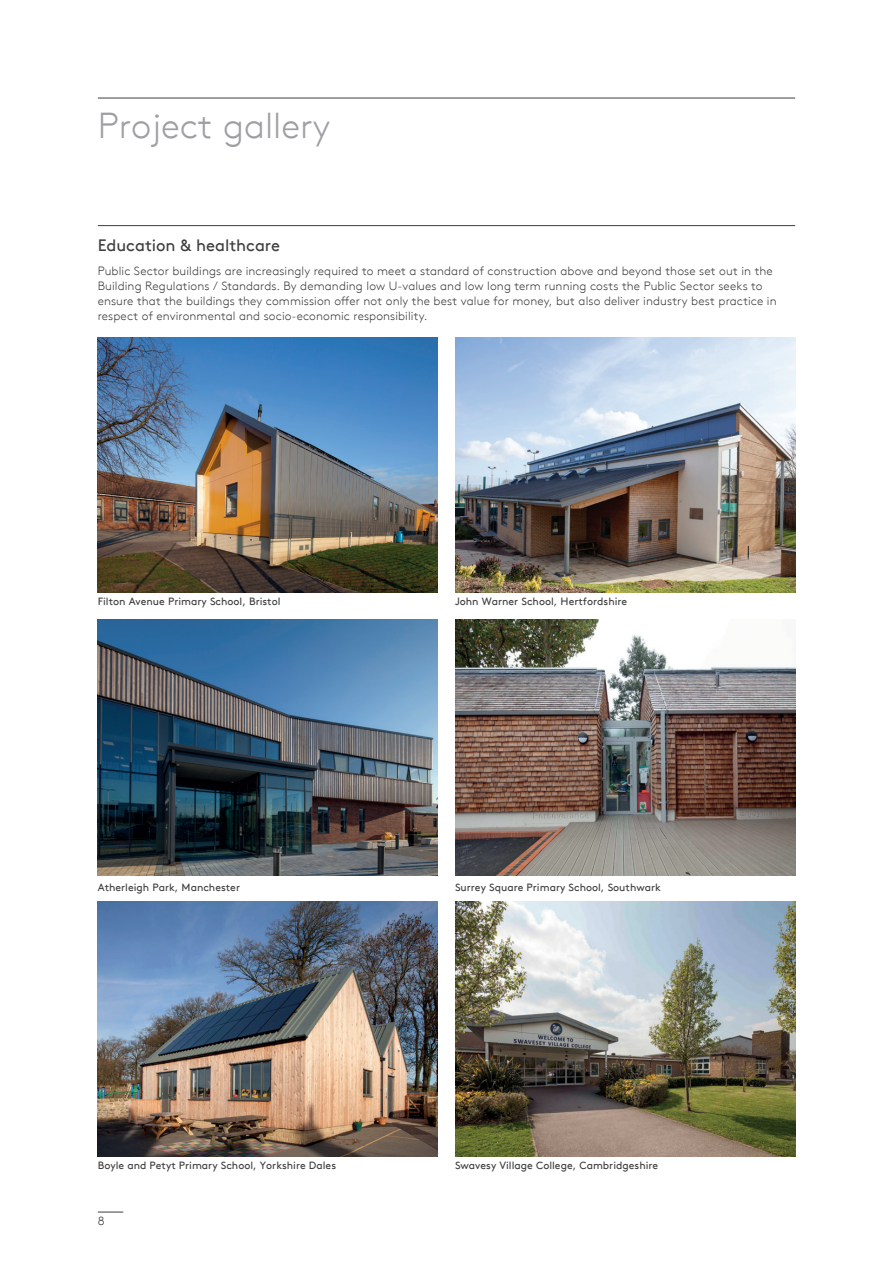
<style>
.page{position:relative;width:893px;height:1263px;background:#fff}
.page>*{position:absolute;margin:0;border:0;box-sizing:border-box;transform-origin:0 0}
.t1{font:300 36px "Kingspan Brown TT";color:#9d9fa2}
.t2{font:16.5px "Kingspan Brown TT";color:#3e3e3f}
.t3{font:300 12px/15px "Kingspan Brown TT";letter-spacing:.01em;color:#3e3e3f}
.t4{font:10.5px "Kingspan Brown TT";color:#3e3e3f}
</style>
<div class="page">
<svg style="left:98px;top:1212px;width:25px;height:1px"></svg>
<hr style="left:98px;top:98px;width:697px;height:1px;background:#3e3e3f">
<hr style="left:98px;top:225px;width:697px;height:1px;background:#3e3e3f">
<img style="left:98px;top:338px;width:340px;height:255px">
<img style="left:98px;top:901px;width:340px;height:255px">
<img style="left:455px;top:338px;width:340px;height:255px">
<img style="left:98px;top:620px;width:340px;height:255px">
<img style="left:455px;top:620px;width:340px;height:255px">
<img style="left:455px;top:901px;width:340px;height:255px">
<h1 class="t1" style="left:98px;top:99px;width:234px">Project gallery</h1>
<h2 class="t2" style="left:98px;top:232px;width:184px">Education &amp; healthcare</h2>
<p class="t3" style="left:98px;top:262px;width:680px">Public Sector buildings are increasingly required to meet a standard of construction above and beyond those set out in the Building Regulations / Standards. By demanding low U-values and low long term running costs the Public Sector seeks to ensure that the buildings they commission offer not only the best value for money, but also deliver industry best practice in respect of environmental and socio-economic responsibility.</p>
<p class="t4" style="left:98px;top:594px;width:184px">Filton Avenue Primary School, Bristol</p>
<p class="t4" style="left:455px;top:594px;width:174px">John Warner School, Hertfordshire</p>
<p class="t4" style="left:98px;top:880px;width:144px">Atherleigh Park, Manchester</p>
<p class="t4" style="left:455px;top:880px;width:207px">Surrey Square Primary School, Southwark</p>
<p class="t4" style="left:98px;top:1157px;width:240px">Boyle and Petyt Primary School, Yorkshire Dales</p>
<p class="t3" style="left:98px;top:1213px;width:8px">8</p>
<p class="t4" style="left:455px;top:1157px;width:205px">Swavesy Village College, Cambridgeshire</p>
</div>
